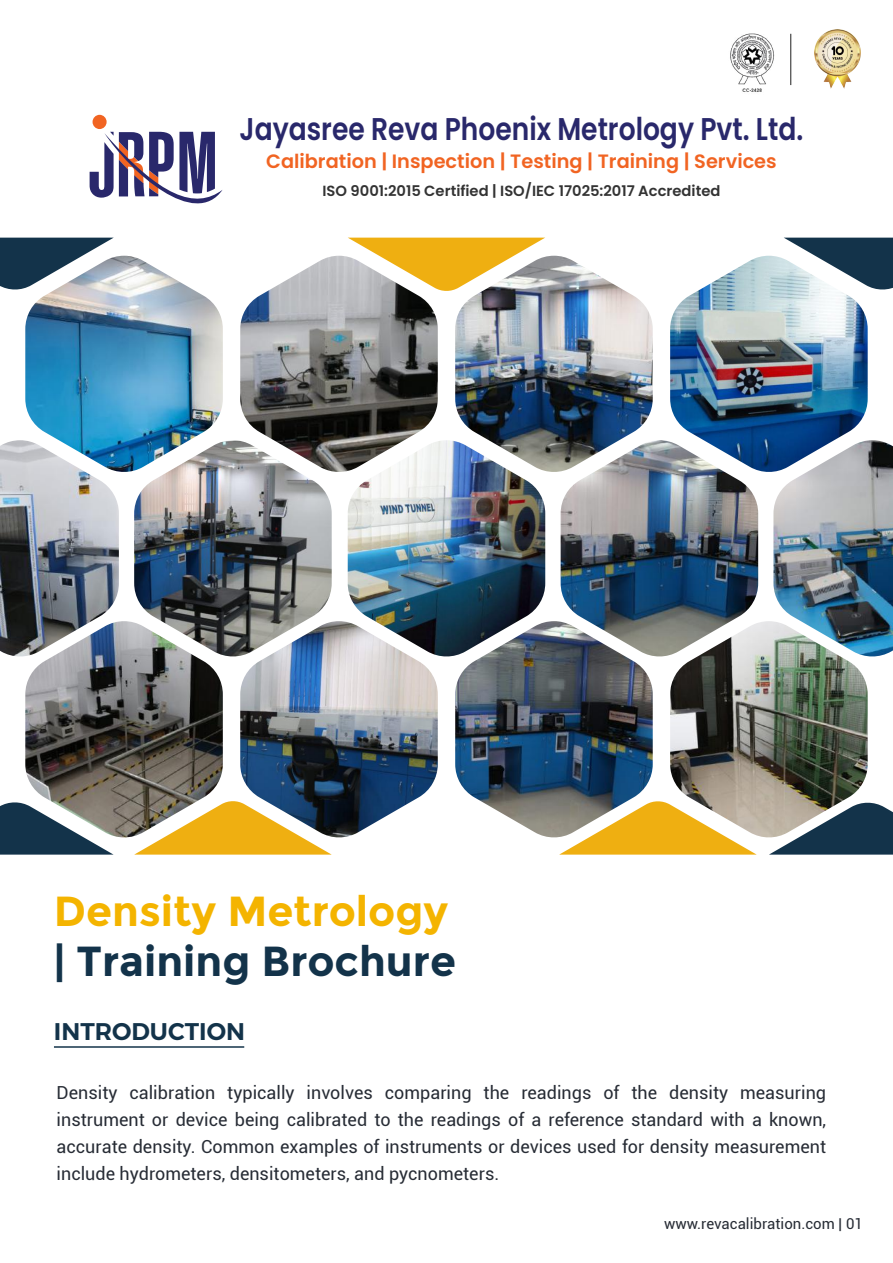
<style>
.page{position:relative;width:893px;height:1263px;background:#fff}
.page>*{position:absolute;margin:0;border:0;box-sizing:border-box;transform-origin:0 0}
.t1{font:700 42px "Montserrat";color:#13334a}
.t2{font:700 42px "Montserrat";color:#f4b400}
.t3{font:600 31.35px "Poppins";color:#29286b;scale:.85 1}
.t4{font:600 24px "Montserrat";color:#13334a}
.t5{font:600 19.35px "Poppins";color:#f16422}
.t6{font:18px/27px "Roboto";color:#272c35;text-align:justify}
.t7{font:15px "Roboto";color:#272c35}
.t8{font:600 14.7px "Poppins";color:#333}
</style>
<div class="page">
<div style="left:93px;top:115px;width:14px;height:14px;background:#f16422;border-radius:50%"></div>
<svg style="left:90px;top:132px;width:133px;height:72px"></svg>
<svg style="left:134px;top:801px;width:198px;height:54px;background:#f1b931"></svg>
<svg style="left:769px;top:802px;width:124px;height:53px;background:#304c60"></svg>
<svg style="left:784px;top:238px;width:109px;height:52px;background:#2d4a5e"></svg>
<svg style="left:0;top:238px;width:113px;height:52px;background:#2c495d"></svg>
<svg style="left:0;top:802px;width:114px;height:53px;background:#2c485d"></svg>
<svg style="left:559px;top:801px;width:198px;height:54px;background:#f1b931"></svg>
<svg style="left:348px;top:238px;width:197px;height:53px;background:#f1ba32"></svg>
<img style="left:730px;top:29px;width:113px;height:63px">
<hr style="left:54px;top:1046px;width:190px;height:2px;background:#13334a">
<img style="left:25px;top:256px;width:198px;height:216px">
<img style="left:0;top:440px;width:119px;height:217px">
<img style="left:134px;top:440px;width:198px;height:217px">
<img style="left:348px;top:440px;width:197px;height:217px">
<img style="left:561px;top:440px;width:197px;height:217px">
<img style="left:773px;top:440px;width:120px;height:217px">
<img style="left:240px;top:256px;width:198px;height:218px">
<img style="left:455px;top:256px;width:198px;height:217px">
<img style="left:670px;top:256px;width:198px;height:218px">
<img style="left:25px;top:621px;width:198px;height:218px">
<img style="left:240px;top:621px;width:198px;height:218px">
<img style="left:455px;top:621px;width:198px;height:218px">
<img style="left:670px;top:621px;width:198px;height:218px">
<img style="left:814px;top:30px;width:47px;height:59px">
<h2 class="t3" style="left:240px;top:111px;width:665px">Jayasree Reva Phoenix Metrology Pvt. Ltd.</h2>
<p class="t8" style="left:322px;top:182px;width:399px">ISO 9001:2015 Certified | ISO/IEC 17025:2017 Accredited</p>
<p class="t5" style="left:266px;top:150px;width:512px">Calibration | Inspection | Testing | Training | Services</p>
<h1 class="t2" style="left:54px;top:886px;width:396px">Density Metrology</h1>
<h1 class="t1" style="left:54px;top:936px;width:404px">| Training Brochure</h1>
<h3 class="t4" style="left:54px;top:1012px;width:192px">INTRODUCTION</h3>
<p class="t6" style="left:57px;top:1078px;width:771px">Density calibration typically involves comparing the readings of the density measuring instrument or device being calibrated to the readings of a reference standard with a known, accurate density. Common examples of instruments or devices used for density measurement include hydrometers, densitometers, and pycnometers.</p>
<p class="t7" style="left:664px;top:1213px;width:200px">www.revacalibration.com | 01</p>
</div>
